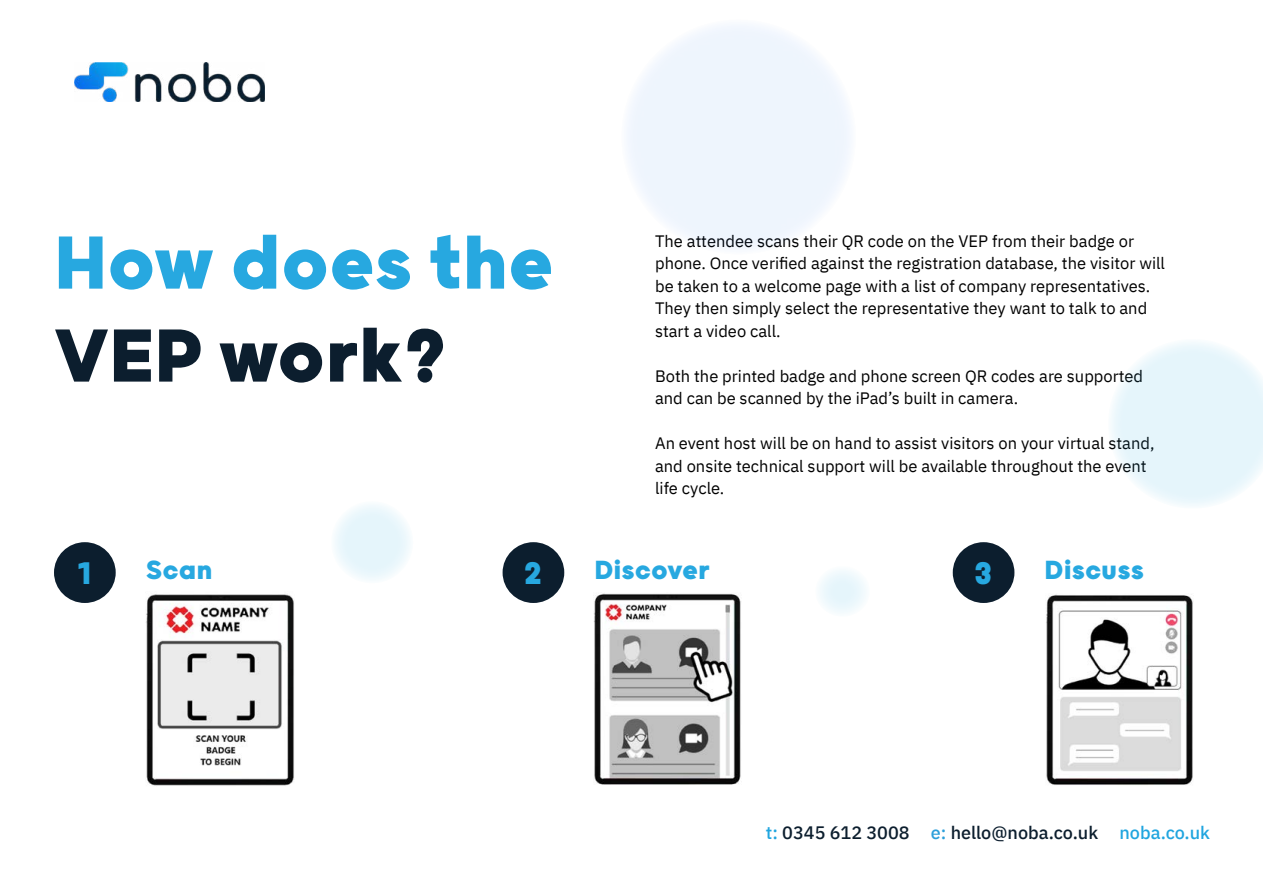
<style>
.page{position:relative;width:1263px;height:893px;background:#fff}
.page>*{position:absolute;margin:0;border:0;box-sizing:border-box;transform-origin:0 0}
.t1{font:800 90px "Grold";color:#27a8e0}
.t2{font:800 90px "Grold";color:#0c1e2e}
.t3{font:800 37.5px "Grold";color:#27a8e0}
.t4{font:800 31.5px "Grold";color:#27a8e0}
.t5{font:500 18px "IBM Plex Sans";color:#0c1e2e}
.t6{font:16.5px/22.5px "IBM Plex Sans";color:#000}
.s1{color:#20a5df}
.s2{color:#2c9fda}
</style>
<div class="page">
<img style="left:75px;top:62px;width:190px;height:40px">
<div style="left:621px;top:19px;width:235px;height:236px;background:#eef5fd;border-radius:50%"></div>
<svg style="left:1111px;top:342px;width:152px;height:164px"></svg>
<div style="left:54px;top:542px;width:62px;height:61px;background:#0c1e2e;border-radius:50%"></div>
<div style="left:503px;top:542px;width:61px;height:61px;background:#0c1e2e;border-radius:50%"></div>
<div style="left:953px;top:542px;width:61px;height:61px;background:#0c1e2e;border-radius:50%"></div>
<img style="left:146px;top:594px;width:148px;height:192px">
<img style="left:594px;top:593px;width:147px;height:192px">
<img style="left:1046px;top:594px;width:147px;height:191px">
<div style="left:331px;top:501px;width:82px;height:82px;background:linear-gradient(to right,#ecf8fc,#ecf8fc);border-radius:50%"></div>
<div style="left:815px;top:565px;width:55px;height:52px;background:#eff9fc;border-radius:50%"></div>
<h1 class="t1" style="left:54px;top:208px;width:501px">How does the</h1>
<h1 class="t2" style="left:54px;top:301px;width:395px">VEP work?</h1>
<p class="t6" style="left:655px;top:228px;width:511px">The attendee scans their QR code on the VEP from their badge or phone. Once verified against the registration database, the visitor will be taken to a welcome page with a list of company representatives.<br>They then simply select the representative they want to talk to and start a video call.</p>
<p class="t6" style="left:655px;top:363px;width:490px">Both the printed badge and phone screen QR codes are supported and can be scanned by the iPad’s built in camera.</p>
<p class="t6" style="left:655px;top:431px;width:501px">An event host will be on hand to assist visitors on your virtual stand, and onsite technical support will be available throughout the event life cycle.</p>
<h2 class="t3" style="left:78px;top:550px;width:14px">1</h2>
<h3 class="t4" style="left:146px;top:551px;width:68px">Scan</h3>
<h2 class="t3" style="left:524px;top:550px;width:20px">2</h2>
<h3 class="t4" style="left:594px;top:551px;width:117px">Discover</h3>
<h2 class="t3" style="left:974px;top:550px;width:20px">3</h2>
<h3 class="t4" style="left:1044px;top:551px;width:101px">Discuss</h3>
<p class="t5" style="left:766px;top:819px;width:446px"><span class="s1">t:</span> 0345 612 3008 <span class="s2">e:</span> hello@noba.co.uk <span class="s1">noba.co.uk</span></p>
</div>
